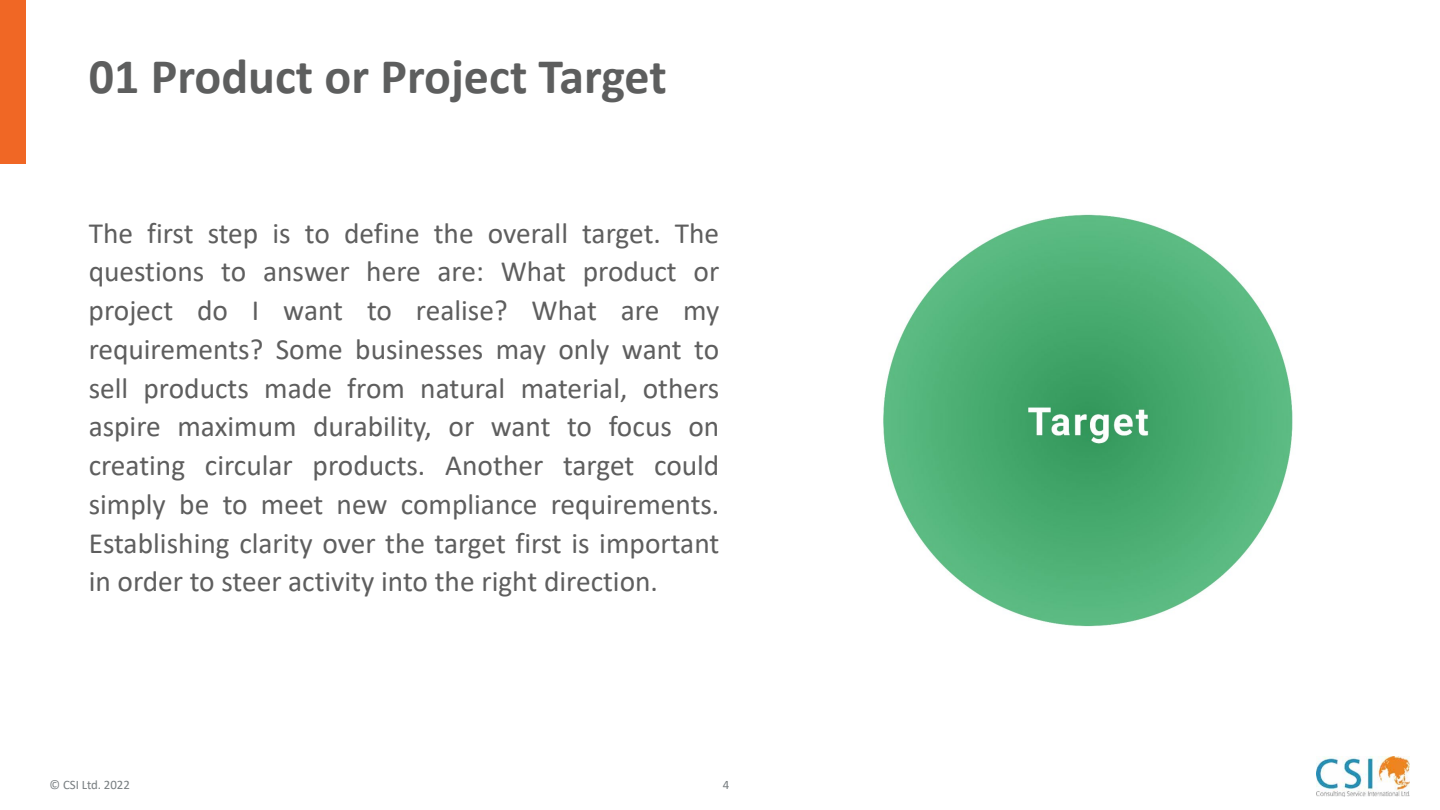
<style>
.page{position:relative;width:1440px;height:810px;background:#fff}
.page>*{position:absolute;margin:0;border:0;box-sizing:border-box;transform-origin:0 0}
.t1{font:700 49.95px "Calibri";color:#5d5e5e}
.t2{font:29.4px/38.8px "Calibri";color:#5e5e5e;text-align:justify}
.t3{font:12.9px "Calibri";letter-spacing:-.005em;color:#777d80}
</style>
<div class="page">
<img style="left:1317px;top:756px;width:92px;height:40px">
<div style="left:0;top:0;width:25px;height:163px;background:#f06725"></div>
<img style="left:883px;top:214px;width:410px;height:413px">
<h1 class="t1" style="left:89px;top:41px;width:580px">01 Product or Project Target</h1>
<p class="t2" style="left:89px;top:213px;width:632px">The first step is to define the overall target. The questions to answer here are: What product or project do I want to realise? What are my requirements? Some businesses may only want to sell products made from natural material, others aspire maximum durability, or want to focus on creating circular products. Another target could simply be to meet new compliance requirements.<br>Establishing clarity over the target first is important in order to steer activity into the right direction.</p>
<p class="t3" style="left:49px;top:775px;width:82px">© CSI Ltd. 2022</p>
<p class="t3" style="left:723px;top:776px;width:8px">4</p>
</div>
